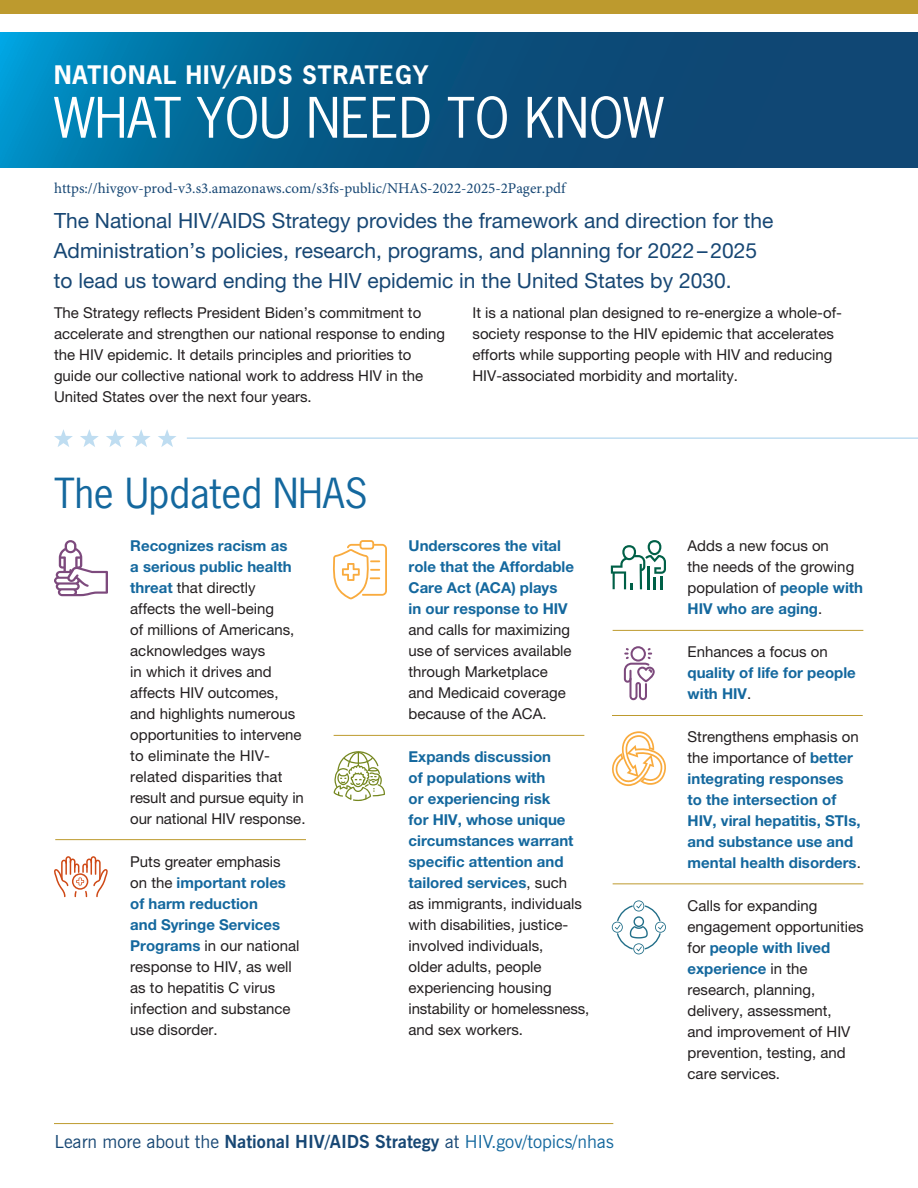
<style>
.page{position:relative;width:918px;height:1188px;background:#fff}
.page>*{position:absolute;margin:0;border:0;box-sizing:border-box;transform-origin:0 0}
.t1{font:52.5px "News Gothic Std";color:#fff}
.t2{font:39px "News Gothic Std";color:#14689e}
.t3{font:700 24px "News Gothic Std";letter-spacing:.045em;color:#fff}
.t4{font:21px/30px "Helvetica Neue LT Pro";color:#174774}
.t5{font:700 18px "News Gothic BT";color:#174774}
.body_copy{font:15px/21px "Helvetica Neue LT Pro";color:#231f20}
.body_copy-2{font:700 15px/21px "Helvetica Neue LT Pro";color:#14689e}
.t6{font:15px "Minion Pro";color:#174774}
.s1{font-weight:700;color:#14689e}
.s2{font-weight:400;color:#231f20}
.s3{font-weight:400}
.s4{font-weight:400;color:#14689e}
</style>
<div class="page">
<div style="left:0;top:0;width:918px;height:14px;background:#bd9a2e"></div>
<svg style="left:0;top:32px;width:918px;height:135px;background:#085a88"></svg>
<svg style="left:54px;top:429px;width:19px;height:18px"></svg>
<svg style="left:80px;top:429px;width:19px;height:18px"></svg>
<svg style="left:106px;top:429px;width:19px;height:18px"></svg>
<svg style="left:132px;top:429px;width:19px;height:18px"></svg>
<svg style="left:158px;top:429px;width:18px;height:18px"></svg>
<hr style="left:187px;top:437px;width:731px;height:2px;background:#bfddf1">
<svg style="left:333px;top:540px;width:54px;height:59px"></svg>
<svg style="left:54px;top:540px;width:54px;height:56px"></svg>
<svg style="left:612px;top:731px;width:54px;height:55px"></svg>
<svg style="left:624px;top:646px;width:31px;height:54px"></svg>
<hr style="left:55px;top:839px;width:251px;height:1px;background:#bd9a2e">
<hr style="left:334px;top:735px;width:250px;height:1px;background:#bd9a2e">
<hr style="left:613px;top:630px;width:250px;height:1px;background:#bd9a2e">
<hr style="left:612px;top:715px;width:251px;height:1px;background:#bd9a2e">
<hr style="left:613px;top:883px;width:250px;height:1px;background:#bd9a2e">
<svg style="left:54px;top:856px;width:54px;height:41px"></svg>
<svg style="left:611px;top:540px;width:55px;height:49px"></svg>
<svg style="left:334px;top:751px;width:51px;height:50px"></svg>
<hr style="left:54px;top:1123px;width:559px;height:1px;background:#bd9a2e">
<svg style="left:612px;top:900px;width:54px;height:54px"></svg>
<h1 class="t3" style="left:54px;top:59px;width:376px">NATIONAL HIV/AIDS STRATEGY</h1>
<h1 class="t1" style="left:54px;top:84px;width:611px">WHAT YOU NEED TO KNOW</h1>
<h1 class="t6" style="left:54px;top:179px;width:513px">https://hivgov-prod-v3.s3.amazonaws.com/s3fs-public/NHAS-2022-2025-2Pager.pdf</h1>
<h1 class="t4" style="left:54px;top:205px;width:721px">The National HIV/AIDS Strategy provides the framework and direction for the<br>Administration’s policies, research, programs, and planning for 2022 – 2025 to lead us toward ending the HIV epidemic in the United States by 2030.</h1>
<p class="body_copy" style="left:54px;top:302px;width:393px">The Strategy reflects President Biden’s commitment to accelerate and strengthen our national response to ending the HIV epidemic. It details principles and priorities to guide our collective national work to address HIV in the United States over the next four years.</p>
<p class="body_copy" style="left:472px;top:302px;width:371px">It is a national plan designed to re-energize a whole-of&shy;society response to the HIV epidemic that accelerates efforts while supporting people with HIV and reducing HIV-associated morbidity and mortality.</p>
<h2 class="t2" style="left:54px;top:468px;width:315px">The Updated NHAS</h2>
<p class="body_copy" style="left:130px;top:535px;width:177px"><span class="s1">Recognizes racism as<br>a serious public health threat</span> that directly<br>affects the well-being<br>of millions of Americans, acknowledges ways<br>in which it drives and affects HIV outcomes, and highlights numerous opportunities to intervene to eliminate the HIV&shy;related disparities that result and pursue equity in our national HIV response.</p>
<p class="body_copy" style="left:409px;top:535px;width:167px"><span class="s1">Underscores the vital role that the Affordable<br>Care Act (ACA) plays<br>in our response to HIV </span>and calls for maximizing use of services available through Marketplace and Medicaid coverage because of the ACA.</p>
<p class="body_copy" style="left:688px;top:535px;width:177px">Adds a new focus on<br>the needs of the growing population of <span class="s1">people with<br>HIV who are aging</span>.</p>
<p class="body_copy-2" style="left:688px;top:641px;width:170px"><span class="s2">Enhances a focus on </span>quality of life for people with HIV<span class="s2">.</span></p>
<p class="body_copy-2" style="left:688px;top:726px;width:175px"><span class="s2">Strengthens emphasis on the importance of</span> better integrating responses to the intersection of<br>HIV, viral hepatitis, STIs, and substance use and mental health disorders<span class="s2">.</span></p>
<p class="body_copy" style="left:688px;top:895px;width:178px">Calls for expanding engagement opportunities for <span class="s1">people with lived experience</span> in the research, planning, delivery, assessment,<br>and improvement of HIV prevention, testing, and care services.</p>
<p class="body_copy" style="left:409px;top:746px;width:182px"><span class="s1">Expands discussion<br>of populations with<br>or experiencing risk<br>for HIV, whose unique circumstances warrant specific attention and tailored services</span>, such<br>as immigrants, individuals with disabilities, justice&shy;involved individuals,<br>older adults, people experiencing housing instability or homelessness, and sex workers.</p>
<p class="body_copy" style="left:130px;top:851px;width:171px">Puts greater emphasis on the <span class="s1">important roles of harm reduction<br>and Syringe Services<br>Programs</span> in our national response to HIV, as well as to hepatitis C virus infection and substance use disorder.</p>
<p class="t5" style="left:55px;top:1131px;width:561px"><span class="s3">Learn more about the</span> National HIV/AIDS Strategy <span class="s3">at</span> <span class="s4">HIV.gov/topics/nhas</span></p>
</div>
